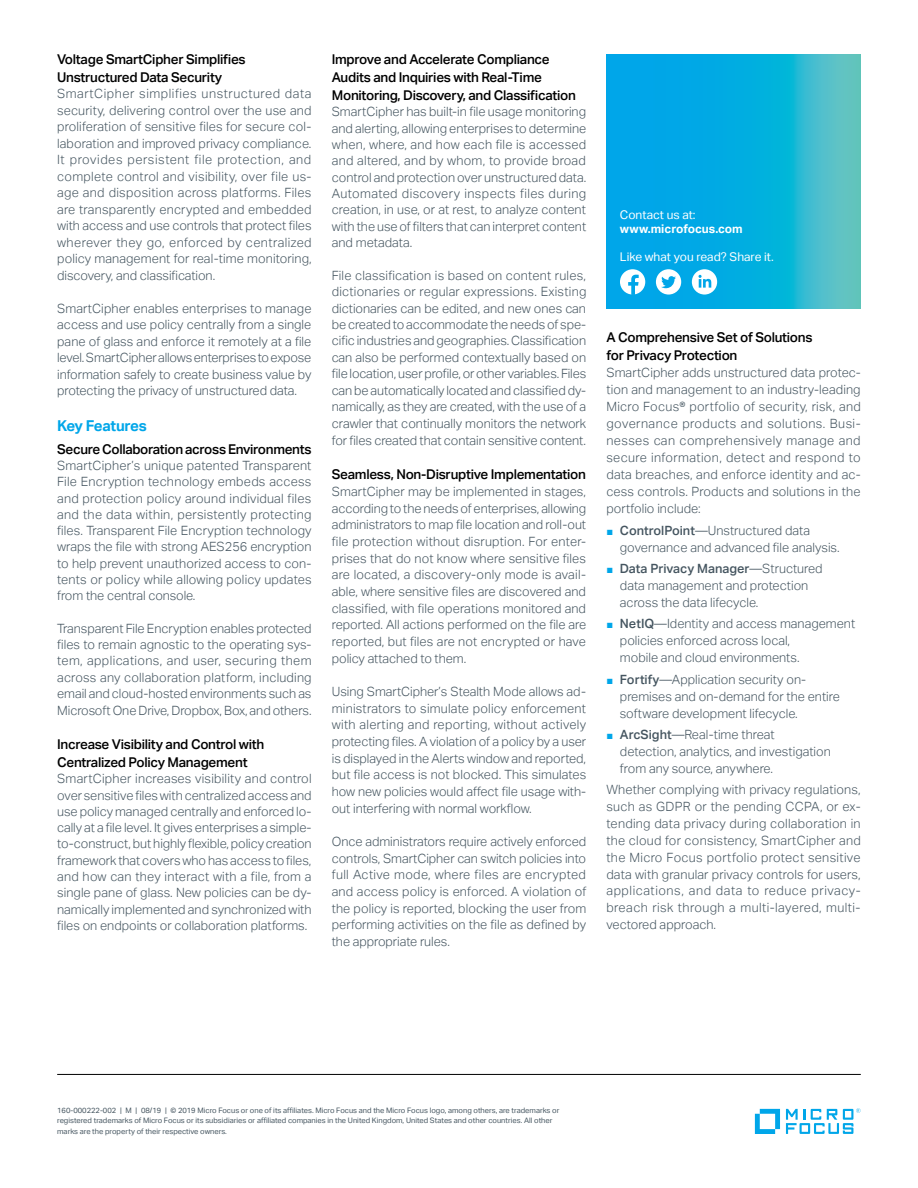
<style>
.page{position:relative;width:918px;height:1188px;background:#fff}
.page>*{position:absolute;margin:0;border:0;box-sizing:border-box;transform-origin:0 0}
.t1{font:700 15px "Aktiv Grotesk";letter-spacing:-.02em;color:#00a6e9}
.t2{font:500 13.5px/18px "Aktiv Grotesk";letter-spacing:-.02em;color:#000}
.t3{font:300 12.75px/16.4px "Aktiv Grotesk";color:#455560;text-align:justify}
.t4{font:12px "Aktiv Grotesk";color:#fff}
.t5{font:700 12px "Aktiv Grotesk";color:#fff}
.t6{font:7.5px/10.5px "Aktiv Grotesk";color:#455560}
.s1{font-family:"Arial";font-weight:400;font-size:11.25px;color:#00a6e9}
.s2{font-weight:500}
</style>
<div class="page">
<hr style="left:57px;top:1074px;width:804px;height:1px;background:#000">
<svg style="left:755px;top:1109px;width:25px;height:25px"></svg>
<svg style="left:786px;top:1108px;width:75px;height:26px"></svg>
<svg style="left:606px;top:54px;width:255px;height:254px;background:#12afdd"></svg>
<div style="left:620px;top:269px;width:25px;height:26px;background:#fff;border-radius:50%"></div>
<svg style="left:628px;top:275px;width:11px;height:20px"></svg>
<div style="left:656px;top:269px;width:25px;height:26px;background:#fff;border-radius:50%"></div>
<svg style="left:661px;top:276px;width:15px;height:12px"></svg>
<div style="left:692px;top:269px;width:25px;height:26px;background:#fff;border-radius:50%"></div>
<svg style="left:699px;top:275px;width:12px;height:13px"></svg>
<p class="t2" style="left:57px;top:50px;width:190px">Voltage SmartCipher Simplifies<br>Unstructured Data Security</p>
<p class="t3" style="left:57px;top:86px;width:256px">SmartCipher simplifies unstructured data security, delivering control over the use and proliferation of sensitive files for secure col&shy;laboration and improved privacy compliance.<br>It provides persistent file protection, and complete control and visibility, over file us&shy;age and disposition across platforms. Files are transparently encrypted and embedded with access and use controls that protect files wherever they go, enforced by centralized policy management for real-time monitoring, discovery, and classification.</p>
<p class="t3" style="left:57px;top:300px;width:256px">SmartCipher enables enterprises to manage access and use policy centrally from a single pane of glass and enforce it remotely at a file level. SmartCipher allows enterprises to expose information safely to create business value by protecting the privacy of unstructured data.</p>
<p class="t1" style="left:57px;top:417px;width:91px">Key Features</p>
<p class="t2" style="left:57px;top:440px;width:256px">Secure Collaboration across Environments</p>
<p class="t3" style="left:57px;top:457px;width:256px">SmartCipher’s unique patented Transparent File Encryption technology embeds access and protection policy around individual files and the data within, persistently protecting files. Transparent File Encryption technology wraps the file with strong AES256 encryption to help prevent unauthorized access to con&shy;tents or policy while allowing policy updates from the central console.</p>
<p class="t3" style="left:57px;top:620px;width:256px">Transparent File Encryption enables protected files to remain agnostic to the operating sys&shy;tem, applications, and user, securing them across any collaboration platform, including email and cloud-hosted environments such as Microsoft One Drive, Dropbox, Box, and others.</p>
<p class="t2" style="left:57px;top:735px;width:209px">Increase Visibility and Control with<br>Centralized Policy Management</p>
<p class="t3" style="left:57px;top:771px;width:256px">SmartCipher increases visibility and control over sensitive files with centralized access and use policy managed centrally and enforced lo&shy;cally at a file level. It gives enterprises a simple&shy;to-construct, but highly flexible, policy creation framework that covers who has access to files, and how can they interact with a file, from a single pane of glass. New policies can be dy&shy;namically implemented and synchronized with files on endpoints or collaboration platforms.</p>
<p class="t2" style="left:332px;top:50px;width:246px">Improve and Accelerate Compliance<br>Audits and Inquiries with Real-Time<br>Monitoring, Discovery, and Classification</p>
<p class="t3" style="left:332px;top:104px;width:256px">SmartCipher has built-in file usage monitoring and alerting, allowing enterprises to determine when, where, and how each file is accessed and altered, and by whom, to provide broad control and protection over unstructured data.<br>Automated discovery inspects files during creation, in use, or at rest, to analyze content with the use of filters that can interpret content and metadata.</p>
<p class="t3" style="left:332px;top:267px;width:256px">File classification is based on content rules, dictionaries or regular expressions. Existing dictionaries can be edited, and new ones can be created to accommodate the needs of spe&shy;cific industries and geographies. Classification can also be performed contextually based on file location, user profile, or other variables. Files can be automatically located and classified dy&shy;namically, as they are created, with the use of a crawler that continually monitors the network for files created that contain sensitive content.</p>
<p class="t2" style="left:332px;top:466px;width:256px">Seamless, Non-Disruptive Implementation</p>
<p class="t3" style="left:332px;top:483px;width:256px">SmartCipher may be implemented in stages, according to the needs of enterprises, allowing administrators to map file location and roll-out file protection without disruption. For enter&shy;prises that do not know where sensitive files are located, a discovery-only mode is avail&shy;able, where sensitive files are discovered and classified, with file operations monitored and reported. All actions performed on the file are reported, but files are not encrypted or have policy attached to them.</p>
<p class="t3" style="left:332px;top:683px;width:256px">Using SmartCipher’s Stealth Mode allows ad&shy;ministrators to simulate policy enforcement with alerting and reporting, without actively protecting files. A violation of a policy by a user is displayed in the Alerts window and reported, but file access is not blocked. This simulates how new policies would affect file usage with&shy;out interfering with normal workflow.</p>
<p class="t3" style="left:332px;top:833px;width:256px">Once administrators require actively enforced controls, SmartCipher can switch policies into full Active mode, where files are encrypted and access policy is enforced. A violation of the policy is reported, blocking the user from performing activities on the file as defined by the appropriate rules.</p>
<p class="t4" style="left:620px;top:207px;width:77px">Contact us at:</p>
<p class="t5" style="left:620px;top:222px;width:124px">www.microfocus.com</p>
<p class="t4" style="left:620px;top:250px;width:155px">Like what you read? Share it.</p>
<p class="t2" style="left:606px;top:328px;width:208px;line-height:18.5px">A Comprehensive Set of Solutions for Privacy Protection</p>
<p class="t3" style="left:606px;top:364px;width:256px;line-height:17px">SmartCipher adds unstructured data protec&shy;tion and management to an industry-leading Micro Focus® portfolio of security, risk, and governance products and solutions. Busi&shy;nesses can comprehensively manage and secure information, detect and respond to data breaches, and enforce identity and ac&shy;cess controls. Products and solutions in the portfolio include:</p>
<p class="t3" style="left:620px;top:522px;width:221px;line-height:17px;text-indent:-13px"><span class="s1">■</span> <span class="s2">ControlPoint</span>—Unstructured data governance and advanced file analysis.</p>
<p class="t3" style="left:620px;top:560px;width:204px;line-height:17px;text-align:left;text-indent:-13px"><span class="s1">■</span> <span class="s2">Data Privacy Manager</span>—Structured data management and protection across the data lifecycle.</p>
<p class="t3" style="left:620px;top:616px;width:237px;line-height:17px;text-align:left;text-indent:-13px"><span class="s1">■</span> <span class="s2">NetIQ</span>—Identity and access management policies enforced across local,<br>mobile and cloud environments.</p>
<p class="t3" style="left:620px;top:671px;width:222px;line-height:17px;text-align:left;text-indent:-13px"><span class="s1">■</span> <span class="s2">Fortify</span>—Application security on&shy;premises and on-demand for the entire software development lifecycle.</p>
<p class="t3" style="left:620px;top:726px;width:212px;line-height:17px;text-align:left;text-indent:-13px"><span class="s1">■</span> <span class="s2">ArcSight</span>—Real-time threat detection, analytics, and investigation from any source, anywhere.</p>
<p class="t3" style="left:606px;top:781px;width:256px;line-height:17px">Whether complying with privacy regulations, such as GDPR or the pending CCPA, or ex&shy;tending data privacy during collaboration in the cloud for consistency, SmartCipher and the Micro Focus portfolio protect sensitive data with granular privacy controls for users, applications, and data to reduce privacy&shy;breach risk through a multi-layered, multi&shy;vectored approach.</p>
<p class="t6" style="left:57px;top:1105px;width:504px">160-000222-002 | M | 08/19 | © 2019 Micro Focus or one of its affiliates. Micro Focus and the Micro Focus logo, among others, are trademarks or registered trademarks of Micro Focus or its subsidiaries or affiliated companies in the United Kingdom, United States and other countries. All other marks are the property of their respective owners.</p>
</div>
